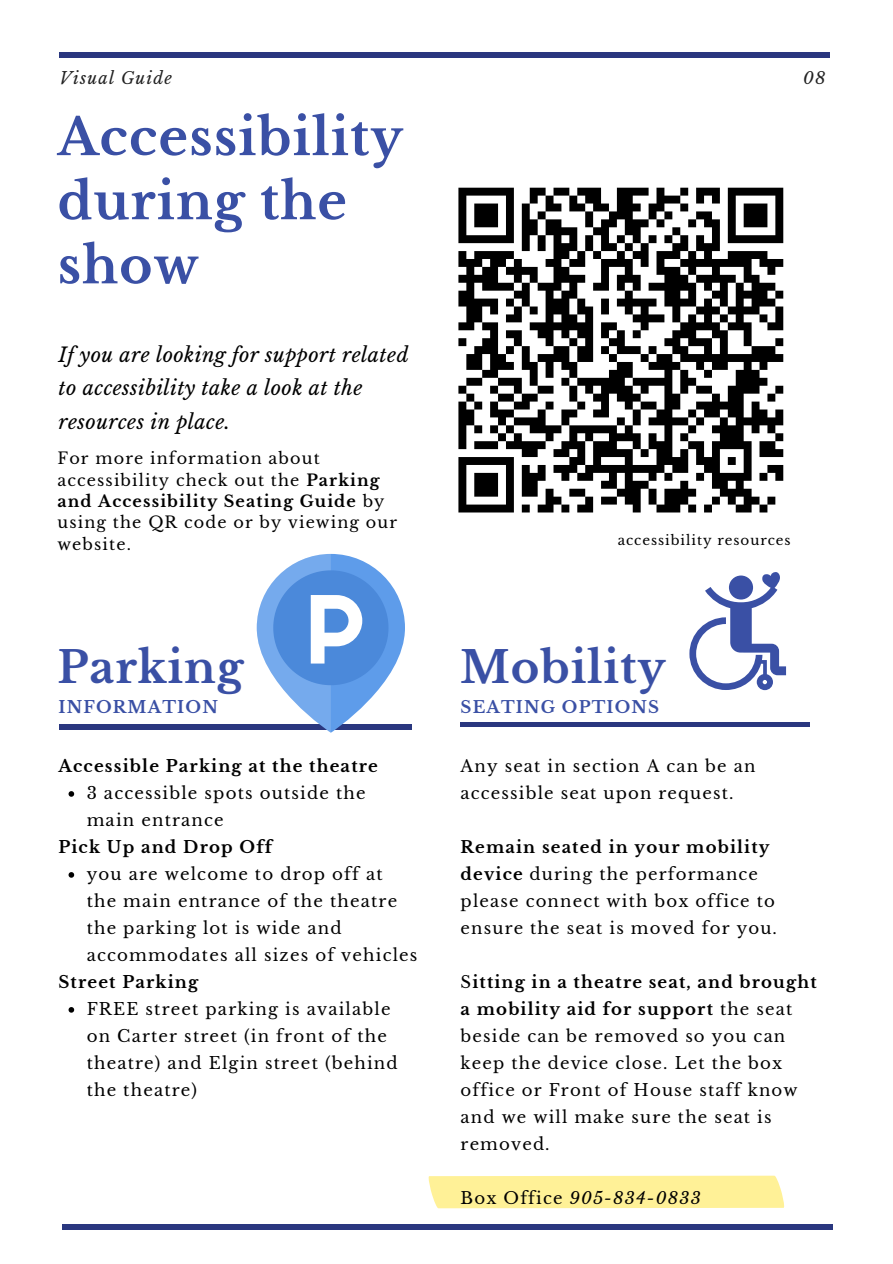
<style>
.page{position:relative;width:893px;height:1264px;background:#fff}
.page>*{position:absolute;margin:0;border:0;box-sizing:border-box;transform-origin:0 0}
.t1{font:700 50.55px/64.1px "Libre Baskerville";letter-spacing:.02em;color:#3a50a5}
.t2{font:700 43.5px "Libre Baskerville";letter-spacing:.02em;color:#3a50a5}
.t3{font:italic 19.8px/33.8px "Libre Baskerville";letter-spacing:.02em;color:#000}
.t4{font:16.65px/27px "Libre Baskerville";letter-spacing:.07em;color:#000}
.t5{font:700 16.65px "Libre Baskerville";letter-spacing:.07em;color:#000}
.t6{font:700 16.65px "Libre Baskerville";letter-spacing:.07em;color:#3a50a5}
.t7{font:16.5px/27px "Libre Baskerville";letter-spacing:.07em;color:#000}
.t8{font:italic 16.5px "Libre Baskerville";letter-spacing:.07em;color:#000}
.t9{font:700 16.5px "Libre Baskerville";letter-spacing:.07em;color:#3a50a5}
.t10{font:italic 16.5px "Libre Baskerville";letter-spacing:.07em;color:#222}
.t11{font:16.05px/21.3px "Libre Baskerville";letter-spacing:.07em;color:#000}
.t12{font:13.5px "Libre Baskerville";letter-spacing:.07em;color:#000}
.s1{font-weight:700}
.s2{font-style:normal}
</style>
<div class="page">
<hr style="left:60px;top:53px;width:770px;height:4px;background:#2a377f">
<div style="left:62px;top:1224px;width:770px;height:5px;background:#2a377f"></div>
<svg style="left:69px;top:791px;width:5px;height:5px"></svg>
<svg style="left:69px;top:872px;width:5px;height:5px"></svg>
<svg style="left:69px;top:1007px;width:5px;height:5px"></svg>
<div style="left:60px;top:724px;width:351px;height:5px;background:#2a377f"></div>
<div style="left:428px;top:1175px;width:356px;height:33px;background:#fff197"></div>
<div style="left:460px;top:722px;width:350px;height:5px;background:#2a377f"></div>
<svg style="left:689px;top:572px;width:97px;height:118px"></svg>
<svg style="left:257px;top:554px;width:148px;height:178px;fill:#5e9cea"></svg>
<svg style="left:257px;top:554px;width:131px;height:178px"></svg>
<svg style="left:458px;top:187px;width:326px;height:326px"></svg>
<p class="t10" style="left:60px;top:68px;width:114px">Visual Guide</p>
<p class="t10" style="left:803px;top:68px;width:24px">08</p>
<p class="t1" style="left:57px;top:105px;width:347px">Accessibility during the show</p>
<p class="t3" style="left:59px;top:338px;width:351px">If you are looking for support related to accessibility take a look at the resources in place.</p>
<p class="t11" style="left:57px;top:448px;width:341px">For more information about accessibility check out the <span class="s1">Parking and Accessibility Seating Guide</span> by using the QR code or by viewing our website.</p>
<p class="t2" style="left:57px;top:641px;width:187px">Parking</p>
<p class="t6" style="left:58px;top:696px;width:161px">INFORMATION</p>
<p class="t5" style="left:58px;top:755px;width:321px">Accessible Parking at the theatre</p>
<p class="t4" style="left:87px;top:779px;width:280px">3 accessible spots outside the main entrance</p>
<p class="t4" style="left:87px;top:860px;width:332px">you are welcome to drop off at<br>the main entrance of the theatre the parking lot is wide and accommodates all sizes of vehicles</p>
<p class="t4" style="left:87px;top:995px;width:312px">FREE street parking is available on Carter street (in front of the theatre) and Elgin street (behind the theatre)</p>
<p class="t5" style="left:58px;top:836px;width:215px">Pick Up and Drop Off</p>
<p class="t5" style="left:58px;top:971px;width:141px">Street Parking</p>
<p class="t12" style="left:617px;top:532px;width:174px">accessibility resources</p>
<p class="t2" style="left:460px;top:641px;width:207px">Mobility</p>
<p class="t9" style="left:460px;top:696px;width:200px">SEATING OPTIONS</p>
<p class="t7" style="left:460px;top:752px;width:296px">Any seat in section A can be an accessible seat upon request.</p>
<p class="t7" style="left:460px;top:833px;width:318px"><span class="s1">Remain seated in your mobility device</span> during the performance please connect with box office to ensure the seat is moved for you.</p>
<p class="t7" style="left:460px;top:968px;width:357px">S<span class="s1">itting in a theatre seat, and brought a mobility aid for support</span> the seat beside can be removed so you can keep the device close. Let the box office or Front of House staff know and we will make sure the seat is removed.</p>
<p class="t8" style="left:460px;top:1187px;width:242px"><span class="s2">Box Office</span> 905-834-0833</p>
</div>
